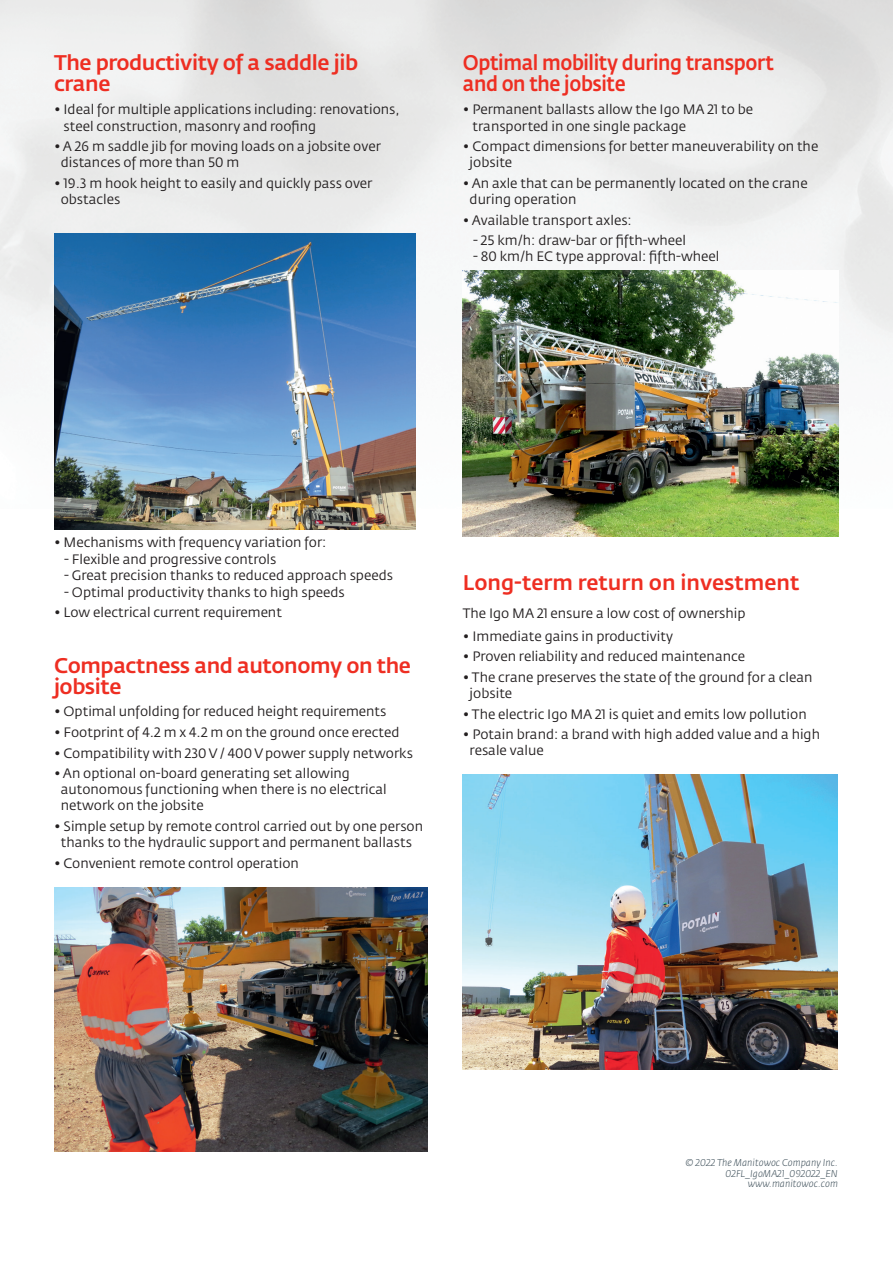
<style>
.page{position:relative;width:893px;height:1263px;background:#fff}
.page>*{position:absolute;margin:0;border:0;box-sizing:border-box;transform-origin:0 0}
.t1{font:500 21px/21px "Fedra Sans Pro";letter-spacing:-.02em;color:#ee2e22}
.t2{font:500 21px/21px "Fedra Sans Pro";letter-spacing:-.02em;color:#ee2e22;scale:.91 1}
.t3{font:500 21px "Fedra Sans Pro";color:#ee2e22}
.t4{font:13.5px/16.2px "Fedra Sans Pro";color:#231f20}
.t5{font:italic 300 9.75px/11.1px "Fedra Sans Pro";color:#41525c;text-align:right}
</style>
<div class="page">
<img style="left:0;top:0;width:893px;height:509px">
<img style="left:54px;top:234px;width:362px;height:295px">
<img style="left:463px;top:774px;width:374px;height:295px">
<img style="left:463px;top:271px;width:376px;height:265px">
<img style="left:54px;top:887px;width:373px;height:264px">
<h1 class="t1" style="left:54px;top:53px;width:305px">The productivity of a saddle jib crane</h1>
<p class="t4" style="left:64px;top:102px;width:338px;text-indent:-10px">• Ideal for multiple applications including: renovations, steel construction, masonry and roofing</p>
<p class="t4" style="left:61px;top:138px;width:322px;text-indent:-7px">• A 26 m saddle jib for moving loads on a jobsite over distances of more than 50 m</p>
<p class="t4" style="left:61px;top:175px;width:313px;text-indent:-7px">• 19.3 m hook height to easily and quickly pass over obstacles</p>
<h1 class="t2" style="left:463px;top:53px;width:343px">Optimal mobility during transport and on the jobsite</h1>
<p class="t4" style="left:472px;top:102px;width:282px;text-indent:-10px">• Permanent ballasts allow the Igo MA 21 to be transported in one single package</p>
<p class="t4" style="left:470px;top:138px;width:350px;text-indent:-7px">• Compact dimensions for better maneuverability on the jobsite</p>
<p class="t4" style="left:470px;top:175px;width:339px;text-indent:-7px">• An axle that can be permanently located on the crane during operation</p>
<p class="t4" style="left:463px;top:212px;width:170px">• Available transport axles:</p>
<p class="t4" style="left:473px;top:232px;width:214px">- 25 km/h: draw-bar or fifth-wheel</p>
<p class="t4" style="left:473px;top:248px;width:248px">- 80 km/h EC type approval: fifth-wheel</p>
<p class="t4" style="left:54px;top:534px;width:274px">• Mechanisms with frequency variation for:</p>
<p class="t4" style="left:64px;top:551px;width:214px">- Flexible and progressive controls</p>
<p class="t4" style="left:64px;top:567px;width:330px">- Great precision thanks to reduced approach speeds</p>
<p class="t4" style="left:64px;top:584px;width:282px">- Optimal productivity thanks to high speeds</p>
<p class="t4" style="left:54px;top:604px;width:229px">• Low electrical current requirement</p>
<h1 class="t1" style="left:54px;top:655px;width:359px">Compactness and autonomy on the jobsite</h1>
<p class="t4" style="left:54px;top:704px;width:334px">• Optimal unfolding for reduced height requirements</p>
<p class="t4" style="left:54px;top:724px;width:347px">• Footprint of 4.2 m x 4.2 m on the ground once erected</p>
<p class="t4" style="left:54px;top:745px;width:360px">• Compatibility with 230 V / 400 V power supply networks</p>
<p class="t4" style="left:61px;top:765px;width:328px;text-indent:-7px">• An optional on-board generating set allowing autonomous functioning when there is no electrical network on the jobsite</p>
<p class="t4" style="left:54px;top:818px;width:371px;text-align:center">• Simple setup by remote control carried out by one person thanks to the hydraulic support and permanent ballasts</p>
<p class="t4" style="left:54px;top:855px;width:246px">• Convenient remote control operation</p>
<h1 class="t3" style="left:463px;top:570px;width:338px">Long-term return on investment</h1>
<p class="t4" style="left:463px;top:605px;width:284px">The Igo MA 21 ensure a low cost of ownership</p>
<p class="t4" style="left:463px;top:628px;width:212px">• Immediate gains in productivity</p>
<p class="t4" style="left:463px;top:649px;width:284px">• Proven reliability and reduced maintenance</p>
<p class="t4" style="left:470px;top:669px;width:344px;text-indent:-7px">• The crane preserves the state of the ground for a clean jobsite</p>
<p class="t4" style="left:463px;top:706px;width:345px">• The electric Igo MA 21 is quiet and emits low pollution</p>
<p class="t4" style="left:470px;top:726px;width:352px;text-indent:-7px">• Potain brand: a brand with high added value and a high resale value</p>
<p class="t5" style="left:686px;top:1157px;width:154px">© 2022 The Manitowoc Company Inc.<br>02FL_IgoMA21_092022_EN</p>
<p class="t5" style="left:748px;top:1178px;width:92px">www.manitowoc.com</p>
</div>
